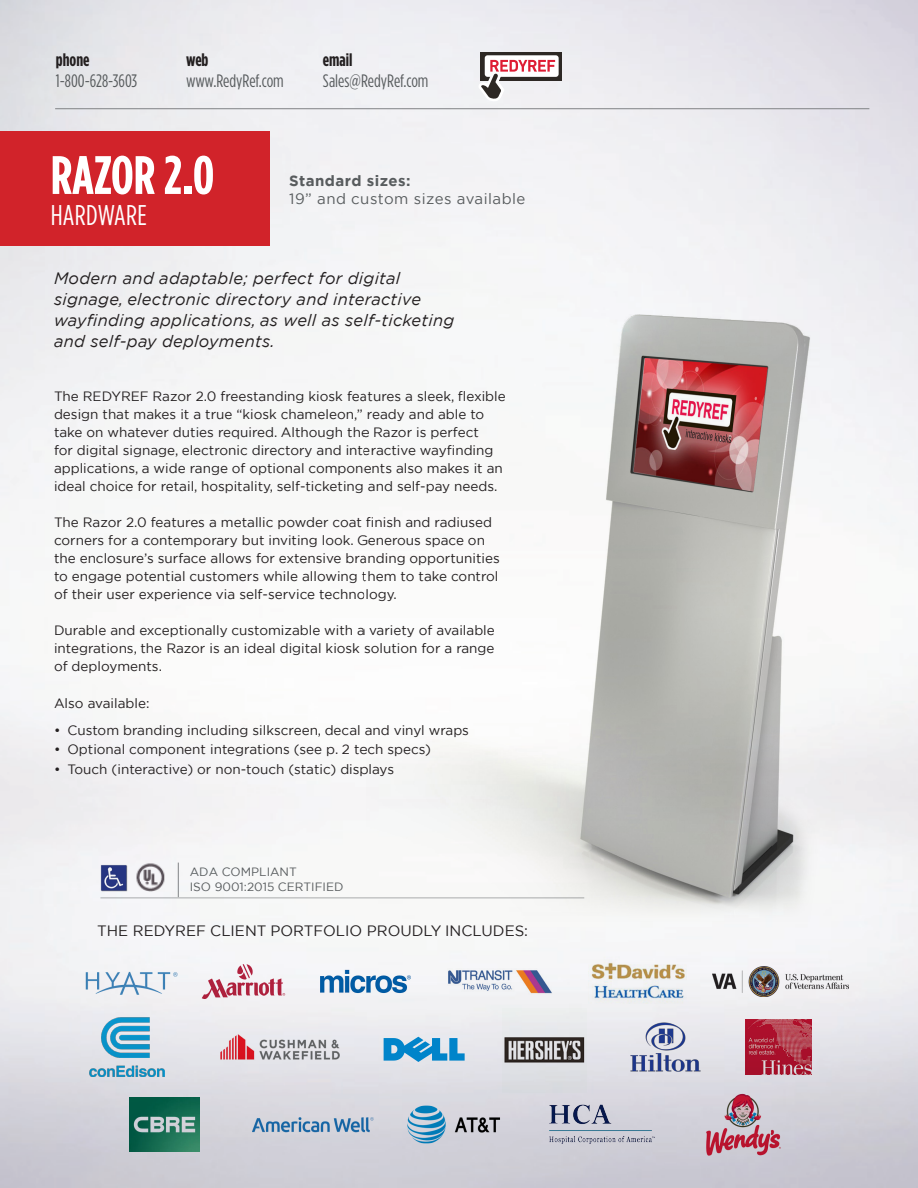
<style>
.page{position:relative;width:918px;height:1188px;background:#fff}
.page>*{position:absolute;margin:0;border:0;box-sizing:border-box;transform-origin:0 0}
.t1{font:700 54px "Gotham Condensed";color:#fff}
.t2{font:28.5px "Gotham Condensed";letter-spacing:.01em;color:#fff}
.t3{font:18px "Gotham Condensed";color:#585c5e}
.t4{font:700 18px "Gotham Condensed";color:#231f20}
.t5{font:italic 16.5px/21px "Gotham";letter-spacing:.015em;color:#231f20}
.t6{font:15px "Gotham";color:#231f20}
.t7{font:15px "Gotham";letter-spacing:.03em;color:#585c5e}
.t8{font:700 15px "Gotham";letter-spacing:.03em;color:#585c5e}
.t9{font:13.5px/18px "Gotham";color:#231f20}
.t10{font:12px "Gotham";color:#585c5e}
</style>
<div class="page">
<img style="left:0;top:0;width:918px;height:1188px">
<hr style="left:55px;top:108px;width:814px;height:1px;background:#808285">
<div style="left:480px;top:52px;width:82px;height:28px;background:#2d2824"></div>
<div style="left:485px;top:55px;width:74px;height:22px;background:#fff;border-radius:3px"></div>
<svg style="left:476px;top:60px;width:79px;height:44px"></svg>
<hr style="left:100px;top:898px;width:484px;height:1px;background:#585c5e">
<img style="left:69px;top:956px;width:118px;height:55px">
<img style="left:201px;top:964px;width:85px;height:35px">
<img style="left:321px;top:952px;width:90px;height:60px">
<img style="left:448px;top:969px;width:104px;height:26px">
<img style="left:589px;top:933px;width:98px;height:98px">
<img style="left:713px;top:967px;width:135px;height:30px">
<img style="left:703px;top:1090px;width:81px;height:69px">
<img style="left:402px;top:1079px;width:103px;height:91px">
<img style="left:130px;top:1098px;width:70px;height:53px">
<img style="left:90px;top:1018px;width:75px;height:58px">
<img style="left:220px;top:1033px;width:120px;height:28px">
<img style="left:502px;top:1009px;width:84px;height:84px">
<img style="left:629px;top:1022px;width:72px;height:50px">
<img style="left:746px;top:1020px;width:65px;height:54px">
<img style="left:542px;top:1098px;width:119px;height:54px">
<img style="left:246px;top:1088px;width:132px;height:73px">
<img style="left:121px;top:849px;width:49px;height:53px">
<img style="left:93px;top:857px;width:43px;height:42px">
<hr style="left:178px;top:863px;width:1px;height:34px;background:#808285">
<img style="left:366px;top:294px;width:541px;height:628px">
<svg style="left:384px;top:1037px;width:81px;height:25px;background:#59aad7"></svg>
<div style="left:0;top:132px;width:270px;height:114px;background:#d1232a"></div>
<p class="t4" style="left:56px;top:49px;width:35px">phone</p>
<p class="t3" style="left:56px;top:71px;width:83px">1-800-628-3603</p>
<p class="t4" style="left:186px;top:49px;width:24px">web</p>
<p class="t3" style="left:186px;top:71px;width:99px">www.RedyRef.com</p>
<p class="t4" style="left:323px;top:49px;width:31px">email</p>
<p class="t3" style="left:323px;top:71px;width:107px">Sales@RedyRef.com</p>
<p class="t1" style="left:51px;top:143px;width:165px">RAZOR 2.0</p>
<p class="t2" style="left:51px;top:199px;width:98px">HARDWARE</p>
<p class="t8" style="left:289px;top:170px;width:123px">Standard sizes:</p>
<p class="t7" style="left:289px;top:189px;width:238px">19” and custom sizes available</p>
<p class="t5" style="left:54px;top:267px;width:402px">Modern and adaptable; perfect for digital signage, electronic directory and interactive wayfinding applications, as well as self-ticketing and self-pay deployments.</p>
<p class="t9" style="left:54px;top:387px;width:453px">The REDYREF Razor 2.0 freestanding kiosk features a sleek, flexible design that makes it a true “kiosk chameleon,” ready and able to take on whatever duties required. Although the Razor is perfect<br>for digital signage, electronic directory and interactive wayfinding applications, a wide range of optional components also makes it an ideal choice for retail, hospitality, self-ticketing and self-pay needs.</p>
<p class="t9" style="left:54px;top:513px;width:447px">The Razor 2.0 features a metallic powder coat finish and radiused corners for a contemporary but inviting look. Generous space on the enclosure’s surface allows for extensive branding opportunities to engage potential customers while allowing them to take control of their user experience via self-service technology.</p>
<p class="t9" style="left:54px;top:621px;width:442px;text-align:justify">Durable and exceptionally customizable with a variety of available integrations, the Razor is an ideal digital kiosk solution for a range of deployments.</p>
<p class="t9" style="left:54px;top:694px;width:97px">Also available:</p>
<p class="t9" style="left:54px;top:721px;width:417px">• Custom branding including silkscreen, decal and vinyl wraps</p>
<p class="t9" style="left:54px;top:740px;width:379px">• Optional component integrations (see p. 2 tech specs)</p>
<p class="t9" style="left:54px;top:760px;width:342px">• Touch (interactive) or non-touch (static) displays</p>
<p class="t10" style="left:190px;top:864px;width:109px">ADA COMPLIANT</p>
<p class="t10" style="left:190px;top:879px;width:155px">ISO 9001:2015 CERTIFIED</p>
<p class="t6" style="left:97px;top:921px;width:432px">THE REDYREF CLIENT PORTFOLIO PROUDLY INCLUDES:</p>
</div>
